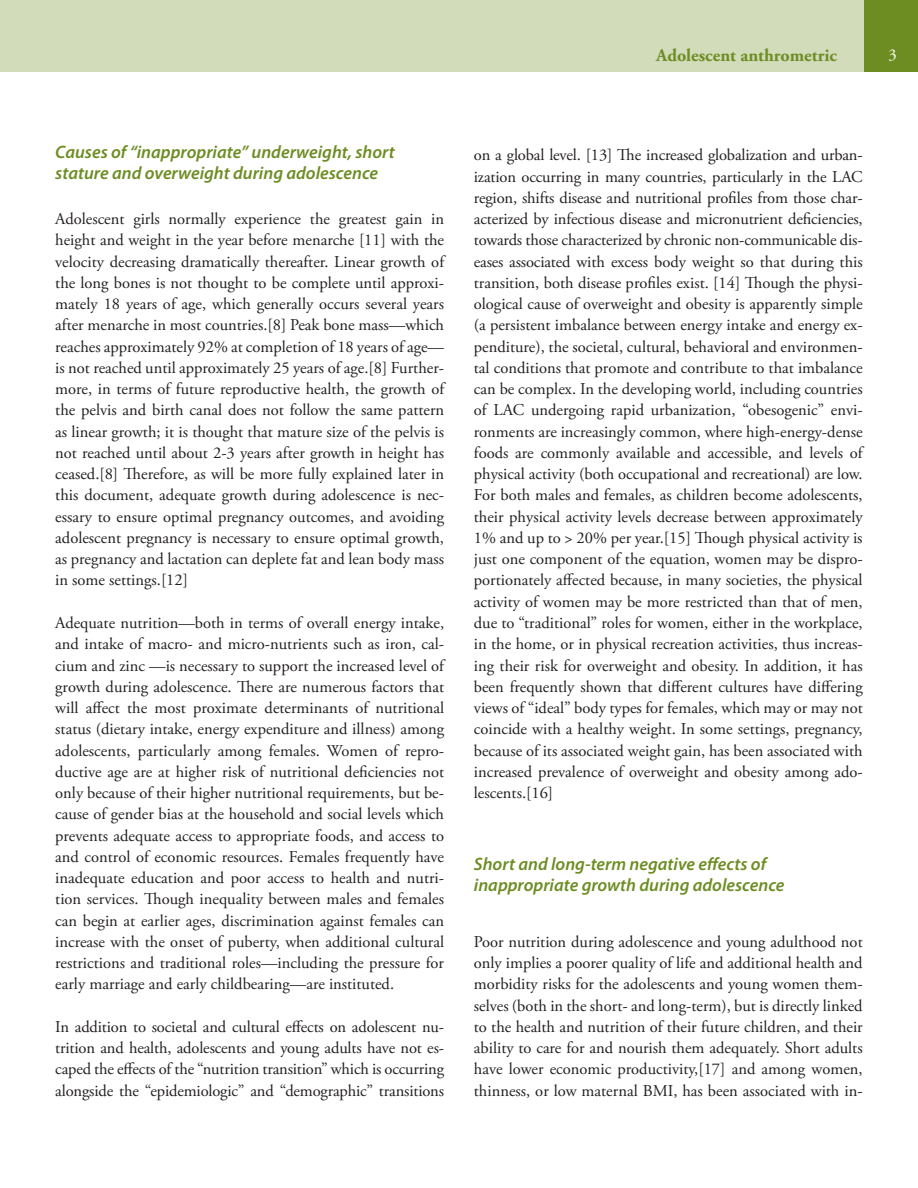
<style>
.page{position:relative;width:918px;height:1188px;background:#fff}
.page>*{position:absolute;margin:0;border:0;box-sizing:border-box;transform-origin:0 0}
.Subtitulo2{font:italic 600 18px/21px "Myriad Pro";color:#6d8d23}
.t1{font:700 18px "Adobe Garamond Pro";color:#6d8d23}
.t2{font:16.5px/21.3px "Adobe Garamond Pro";color:#231f20;text-align:justify}
.t3{font:16.5px "Adobe Garamond Pro";color:#fff}
</style>
<div class="page">
<div style="left:0;top:0;width:918px;height:71px;background:#6d8d23"></div>
<div style="left:0;top:0;width:864px;height:71px;background:#d2dcbb"></div>
<p class="t1" style="left:656px;top:45px;width:182px">Adolescent anthrometric</p>
<p class="t3" style="left:888px;top:45px;width:10px">3</p>
<p class="Subtitulo2" style="left:55px;top:141px;width:341px">Causes of “inappropriate” underweight, short stature and overweight during adolescence</p>
<p class="t2" style="left:55px;top:209px;width:390px">Adolescent girls normally experience the greatest gain in height and weight in the year before menarche [11] with the velocity decreasing dramatically thereafter. Linear growth of the long bones is not thought to be complete until approxi&shy;mately 18 years of age, which generally occurs several years after menarche in most countries.[8] Peak bone mass—which reaches approximately 92% at completion of 18 years of age— is not reached until approximately 25 years of age.[8] Further&shy;more, in terms of future reproductive health, the growth of the pelvis and birth canal does not follow the same pattern as linear growth; it is thought that mature size of the pelvis is not reached until about 2-3 years after growth in height has ceased.[8] Therefore, as will be more fully explained later in this document, adequate growth during adolescence is nec&shy;essary to ensure optimal pregnancy outcomes, and avoiding adolescent pregnancy is necessary to ensure optimal growth, as pregnancy and lactation can deplete fat and lean body mass in some settings.[12]</p>
<p class="t2" style="left:55px;top:613px;width:390px">Adequate nutrition—both in terms of overall energy intake, and intake of macro- and micro-nutrients such as iron, cal&shy;cium and zinc —is necessary to support the increased level of growth during adolescence. There are numerous factors that will affect the most proximate determinants of nutritional status (dietary intake, energy expenditure and illness) among adolescents, particularly among females. Women of repro&shy;ductive age are at higher risk of nutritional deficiencies not only because of their higher nutritional requirements, but be&shy;cause of gender bias at the household and social levels which prevents adequate access to appropriate foods, and access to and control of economic resources. Females frequently have inadequate education and poor access to health and nutri&shy;tion services. Though inequality between males and females can begin at earlier ages, discrimination against females can increase with the onset of puberty, when additional cultural restrictions and traditional roles—including the pressure for early marriage and early childbearing—are instituted.</p>
<p class="t2" style="left:55px;top:1017px;width:390px">In addition to societal and cultural effects on adolescent nu&shy;trition and health, adolescents and young adults have not es&shy;caped the effects of the “nutrition transition” which is occurring alongside the “epidemiologic” and “demographic” transitions</p>
<p class="t2" style="left:474px;top:145px;width:390px">on a global level. [13] The increased globalization and urban&shy;ization occurring in many countries, particularly in the LAC region, shifts disease and nutritional profiles from those char&shy;acterized by infectious disease and micronutrient deficiencies, towards those characterized by chronic non-communicable dis&shy;eases associated with excess body weight so that during this transition, both disease profiles exist. [14] Though the physi&shy;ological cause of overweight and obesity is apparently simple (a persistent imbalance between energy intake and energy ex&shy;penditure), the societal, cultural, behavioral and environmen&shy;tal conditions that promote and contribute to that imbalance can be complex. In the developing world, including countries of LAC undergoing rapid urbanization, “obesogenic” envi&shy;ronments are increasingly common, where high-energy-dense foods are commonly available and accessible, and levels of physical activity (both occupational and recreational) are low.<br>For both males and females, as children become adolescents, their physical activity levels decrease between approximately 1% and up to &gt; 20% per year.[15] Though physical activity is just one component of the equation, women may be dispro&shy;portionately affected because, in many societies, the physical activity of women may be more restricted than that of men, due to “traditional” roles for women, either in the workplace, in the home, or in physical recreation activities, thus increas&shy;ing their risk for overweight and obesity. In addition, it has been frequently shown that different cultures have differing views of “ideal” body types for females, which may or may not coincide with a healthy weight. In some settings, pregnancy, because of its associated weight gain, has been associated with increased prevalence of overweight and obesity among ado&shy;lescents.[16]</p>
<p class="Subtitulo2" style="left:474px;top:853px;width:312px">Short and long-term negative effects of inappropriate growth during adolescence</p>
<p class="t2" style="left:474px;top:932px;width:390px">Poor nutrition during adolescence and young adulthood not only implies a poorer quality of life and additional health and morbidity risks for the adolescents and young women them&shy;selves (both in the short- and long-term), but is directly linked to the health and nutrition of their future children, and their ability to care for and nourish them adequately. Short adults have lower economic productivity,[17] and among women, thinness, or low maternal BMI, has been associated with in-</p>
</div>
